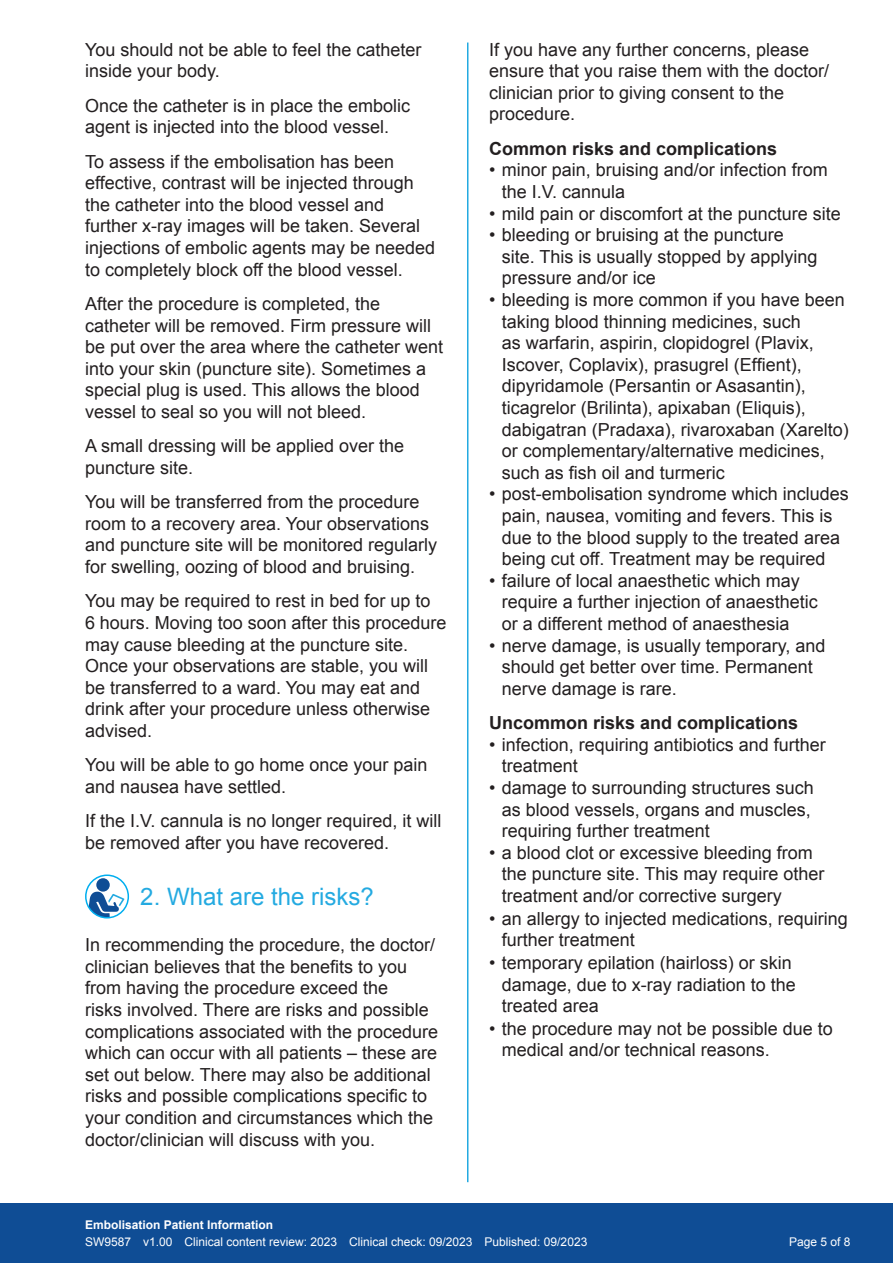
<style>
.page{position:relative;width:893px;height:1263px;background:#fff}
.page>*{position:absolute;margin:0;border:0;box-sizing:border-box;transform-origin:0 0}
.t1{font:24px "Arial";color:#24aae1}
.t2{font:18px/21.6px "Arial";color:#231f20}
.t3{font:700 18px "Arial";color:#231f20}
.t4{font:12px "Arial";color:#fff}
.t5{font:700 12px "Arial";color:#fff}
</style>
<div class="page">
<div style="left:0;top:1203px;width:893px;height:60px;background:#0f4d95"></div>
<hr style="left:467px;top:43px;width:1px;height:1139px;background:#24aae1">
<svg style="left:86px;top:875px;width:42px;height:43px"></svg>
<div style="left:96px;top:878px;width:14px;height:14px;background:#0f4d95;border-radius:50%"></div>
<svg style="left:87px;top:892px;width:37px;height:26px"></svg>
<div style="left:85px;top:874px;width:44px;height:44px;border:2px solid #00aeef;border-radius:50%"></div>
<p class="t2" style="left:85px;top:39px;width:338px">You should not be able to feel the catheter inside your body.</p>
<p class="t2" style="left:85px;top:95px;width:327px">Once the catheter is in place the embolic agent is injected into the blood vessel.</p>
<p class="t2" style="left:85px;top:151px;width:352px">To assess if the embolisation has been effective, contrast will be injected through the catheter into the blood vessel and further x-ray images will be taken. Several injections of embolic agents may be needed to completely block off the blood vessel.</p>
<p class="t2" style="left:85px;top:293px;width:360px">After the procedure is completed, the catheter will be removed. Firm pressure will be put over the area where the catheter went into your skin (puncture site). Sometimes a special plug is used. This allows the blood vessel to seal so you will not bleed.</p>
<p class="t2" style="left:85px;top:435px;width:321px">A small dressing will be applied over the puncture site.</p>
<p class="t2" style="left:85px;top:491px;width:354px">You will be transferred from the procedure room to a recovery area. Your observations and puncture site will be monitored regularly for swelling, oozing of blood and bruising.</p>
<p class="t2" style="left:85px;top:590px;width:363px">You may be required to rest in bed for up to<br>6 hours. Moving too soon after this procedure may cause bleeding at the puncture site.<br>Once your observations are stable, you will be transferred to a ward. You may eat and drink after your procedure unless otherwise advised.</p>
<p class="t2" style="left:85px;top:754px;width:344px">You will be able to go home once your pain and nausea have settled.</p>
<p class="t2" style="left:85px;top:810px;width:358px">If the I.V. cannula is no longer required, it will be removed after you have recovered.</p>
<h1 class="t1" style="left:140px;top:881px;width:235px">2. What are the risks?</h1>
<p class="t2" style="left:85px;top:934px;width:355px">In recommending the procedure, the doctor/ clinician believes that the benefits to you from having the procedure exceed the<br>risks involved. There are risks and possible complications associated with the procedure which can occur with all patients – these are set out below. There may also be additional risks and possible complications specific to your condition and circumstances which the doctor/clinician will discuss with you.</p>
<p class="t2" style="left:489px;top:39px;width:342px">If you have any further concerns, please ensure that you raise them with the doctor/ clinician prior to giving consent to the procedure.</p>
<p class="t3" style="left:489px;top:137px;width:290px">Common risks and complications</p>
<p class="t2" style="left:502px;top:159px;width:328px;text-indent:-13px">• minor pain, bruising and/or infection from the I.V. cannula</p>
<p class="t2" style="left:489px;top:203px;width:353px">• mild pain or discomfort at the puncture site</p>
<p class="t2" style="left:502px;top:224px;width:317px;text-indent:-13px">• bleeding or bruising at the puncture site. This is usually stopped by applying pressure and/or ice</p>
<p class="t2" style="left:502px;top:289px;width:349px;text-indent:-13px">• bleeding is more common if you have been taking blood thinning medicines, such<br>as warfarin, aspirin, clopidogrel (Plavix, Iscover, Coplavix), prasugrel (Effient), dipyridamole (Persantin or Asasantin), ticagrelor (Brilinta), apixaban (Eliquis), dabigatran (Pradaxa), rivaroxaban (Xarelto) or complementary/alternative medicines, such as fish oil and turmeric</p>
<p class="t2" style="left:489px;top:483px;width:361px;text-align:center">• post-embolisation syndrome which includes pain, nausea, vomiting and fevers. This is due to the blood supply to the treated area being cut off. Treatment may be required</p>
<p class="t2" style="left:502px;top:570px;width:318px;text-indent:-13px">• failure of local anaesthetic which may require a further injection of anaesthetic or a different method of anaesthesia</p>
<p class="t2" style="left:502px;top:635px;width:325px;text-indent:-13px">• nerve damage, is usually temporary, and should get better over time. Permanent nerve damage is rare.</p>
<p class="t3" style="left:489px;top:711px;width:311px">Uncommon risks and complications</p>
<p class="t2" style="left:502px;top:734px;width:326px;text-indent:-13px">• infection, requiring antibiotics and further treatment</p>
<p class="t2" style="left:502px;top:777px;width:314px;text-indent:-13px">• damage to surrounding structures such as blood vessels, organs and muscles, requiring further treatment</p>
<p class="t2" style="left:502px;top:842px;width:324px;text-indent:-13px">• a blood clot or excessive bleeding from the puncture site. This may require other treatment and/or corrective surgery</p>
<p class="t2" style="left:502px;top:908px;width:348px;text-indent:-13px">• an allergy to injected medications, requiring further treatment</p>
<p class="t2" style="left:502px;top:952px;width:296px;text-indent:-13px">• temporary epilation (hairloss) or skin damage, due to x-ray radiation to the treated area</p>
<p class="t2" style="left:502px;top:1018px;width:333px;text-indent:-13px">• the procedure may not be possible due to medical and/or technical reasons.</p>
<p class="t5" style="left:85px;top:1217px;width:190px">Embolisation Patient Information</p>
<p class="t4" style="left:85px;top:1234px;width:504px">SW9587 v1.00 Clinical content review: 2023 Clinical check: 09/2023 Published: 09/2023</p>
<p class="t4" style="left:789px;top:1234px;width:63px">Page 5 of 8</p>
</div>
